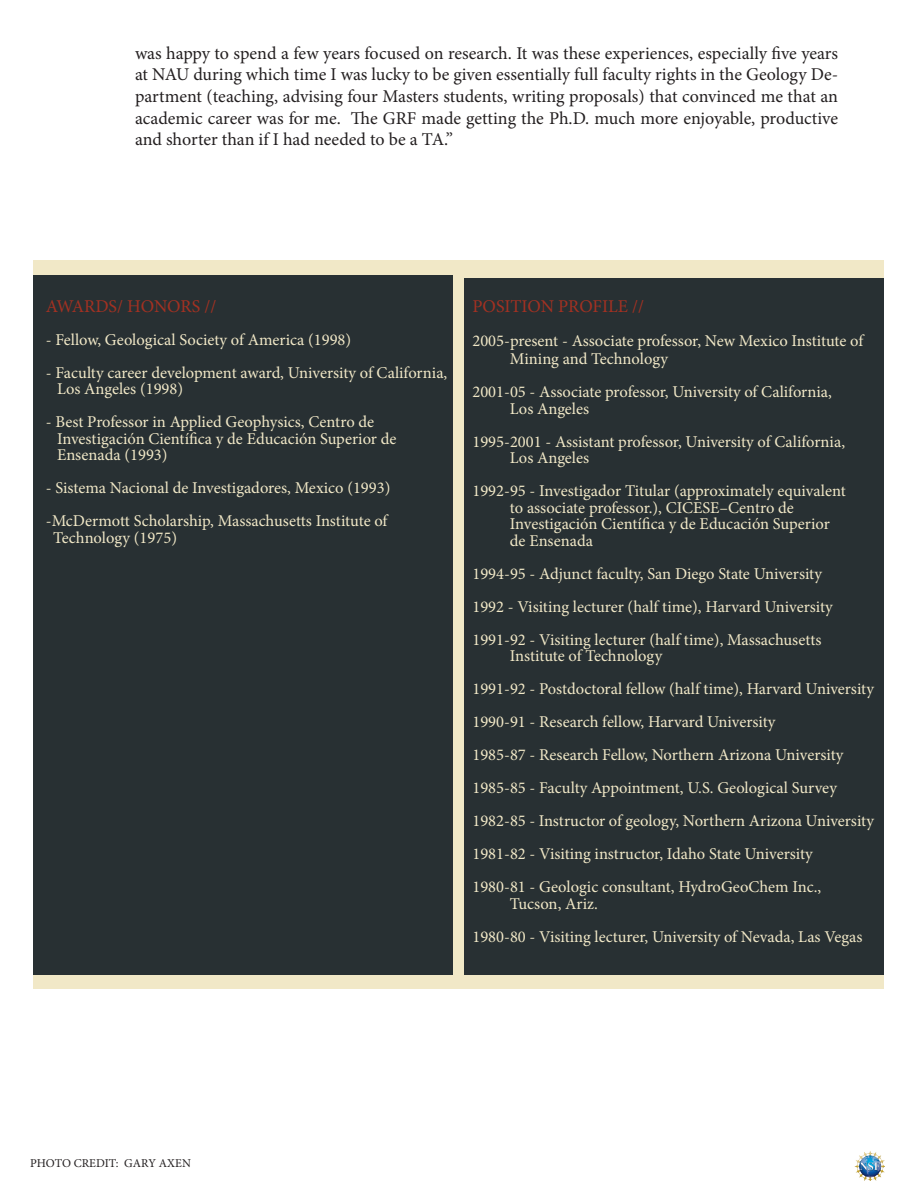
<style>
.page{position:relative;width:918px;height:1188px;background:#fff}
.page>*{position:absolute;margin:0;border:0;box-sizing:border-box;transform-origin:0 0}
.t1{font:18px/21.6px "Minion Pro";letter-spacing:-.005em;color:#231f20;text-align:justify}
.t2{font:18px "Minion Pro";letter-spacing:-.005em;color:#a33022}
.t3{font:16.5px "Minion Pro";color:#f1e8c7}
.t4{font:12px "Minion Pro";color:#231f20}
</style>
<div class="page">
<img style="left:855px;top:1151px;width:29px;height:29px">
<div style="left:34px;top:260px;width:850px;height:729px;background:#f1e8c7"></div>
<div style="left:34px;top:276px;width:419px;height:699px;background:#283033"></div>
<div style="left:464px;top:278px;width:419px;height:697px;background:#283033"></div>
<p class="t1" style="left:135px;top:42px;width:705px">was happy to spend a few years focused on research. It was these experiences, especially five years at NAU during which time I was lucky to be given essentially full faculty rights in the Geology De&shy;partment (teaching, advising four Masters students, writing proposals) that convinced me that an academic career was for me. The GRF made getting the Ph.D. much more enjoyable, productive and shorter than if I had needed to be a TA.”</p>
<p class="t2" style="left:46px;top:294px;width:172px">AWARDS/ HONORS //</p>
<p class="t3" style="left:46px;top:328px;width:307px">- Fellow, Geological Society of America (1998)</p>
<p class="t3" style="left:46px;top:361px;width:403px">- Faculty career development award, University of California,</p>
<p class="t3" style="left:57px;top:378px;width:128px">Los Angeles (1998)</p>
<p class="t3" style="left:46px;top:411px;width:330px">- Best Professor in Applied Geophysics, Centro de</p>
<p class="t3" style="left:57px;top:427px;width:341px">Investigación Científica y de Educación Superior de</p>
<p class="t3" style="left:57px;top:444px;width:112px">Ensenada (1993)</p>
<p class="t3" style="left:46px;top:477px;width:346px">- Sistema Nacional de Investigadores, Mexico (1993)</p>
<p class="t3" style="left:46px;top:510px;width:343px">-McDermott Scholarship, Massachusetts Institute of</p>
<p class="t3" style="left:53px;top:526px;width:125px">Technology (1975)</p>
<p class="t2" style="left:472px;top:294px;width:173px">POSITION PROFILE //</p>
<p class="t3" style="left:472px;top:330px;width:392px">2005-present - Associate professor, New Mexico Institute of</p>
<p class="t3" style="left:510px;top:348px;width:160px">Mining and Technology</p>
<p class="t3" style="left:472px;top:381px;width:361px">2001-05 - Associate professor, University of California,</p>
<p class="t3" style="left:510px;top:397px;width:81px">Los Angeles</p>
<p class="t3" style="left:472px;top:430px;width:374px">1995-2001 - Assistant professor, University of California,</p>
<p class="t3" style="left:510px;top:447px;width:81px">Los Angeles</p>
<p class="t3" style="left:472px;top:480px;width:375px">1992-95 - Investigador Titular (approximately equivalent</p>
<p class="t3" style="left:510px;top:496px;width:286px">to associate professor.), CICESE–Centro de</p>
<p class="t3" style="left:510px;top:513px;width:322px">Investigación Científica y de Educación Superior</p>
<p class="t3" style="left:510px;top:529px;width:85px">de Ensenada</p>
<p class="t3" style="left:472px;top:562px;width:351px">1994-95 - Adjunct faculty, San Diego State University</p>
<p class="t3" style="left:472px;top:595px;width:362px">1992 - Visiting lecturer (half time), Harvard University</p>
<p class="t3" style="left:472px;top:628px;width:350px">1991-92 - Visiting lecturer (half time), Massachusetts</p>
<p class="t3" style="left:510px;top:645px;width:154px">Institute of Technology</p>
<p class="t3" style="left:472px;top:678px;width:403px">1991-92 - Postdoctoral fellow (half time), Harvard University</p>
<p class="t3" style="left:472px;top:711px;width:304px">1990-91 - Research fellow, Harvard University</p>
<p class="t3" style="left:472px;top:744px;width:372px">1985-87 - Research Fellow, Northern Arizona University</p>
<p class="t3" style="left:472px;top:777px;width:366px">1985-85 - Faculty Appointment, U.S. Geological Survey</p>
<p class="t3" style="left:472px;top:810px;width:403px">1982-85 - Instructor of geology, Northern Arizona University</p>
<p class="t3" style="left:472px;top:843px;width:342px">1981-82 - Visiting instructor, Idaho State University</p>
<p class="t3" style="left:472px;top:876px;width:350px">1980-81 - Geologic consultant, HydroGeoChem Inc.,</p>
<p class="t3" style="left:510px;top:892px;width:89px">Tucson, Ariz.</p>
<p class="t3" style="left:472px;top:925px;width:391px">1980-80 - Visiting lecturer, University of Nevada, Las Vegas</p>
<p class="t4" style="left:30px;top:1155px;width:162px">PHOTO CREDIT: GARY AXEN</p>
</div>
